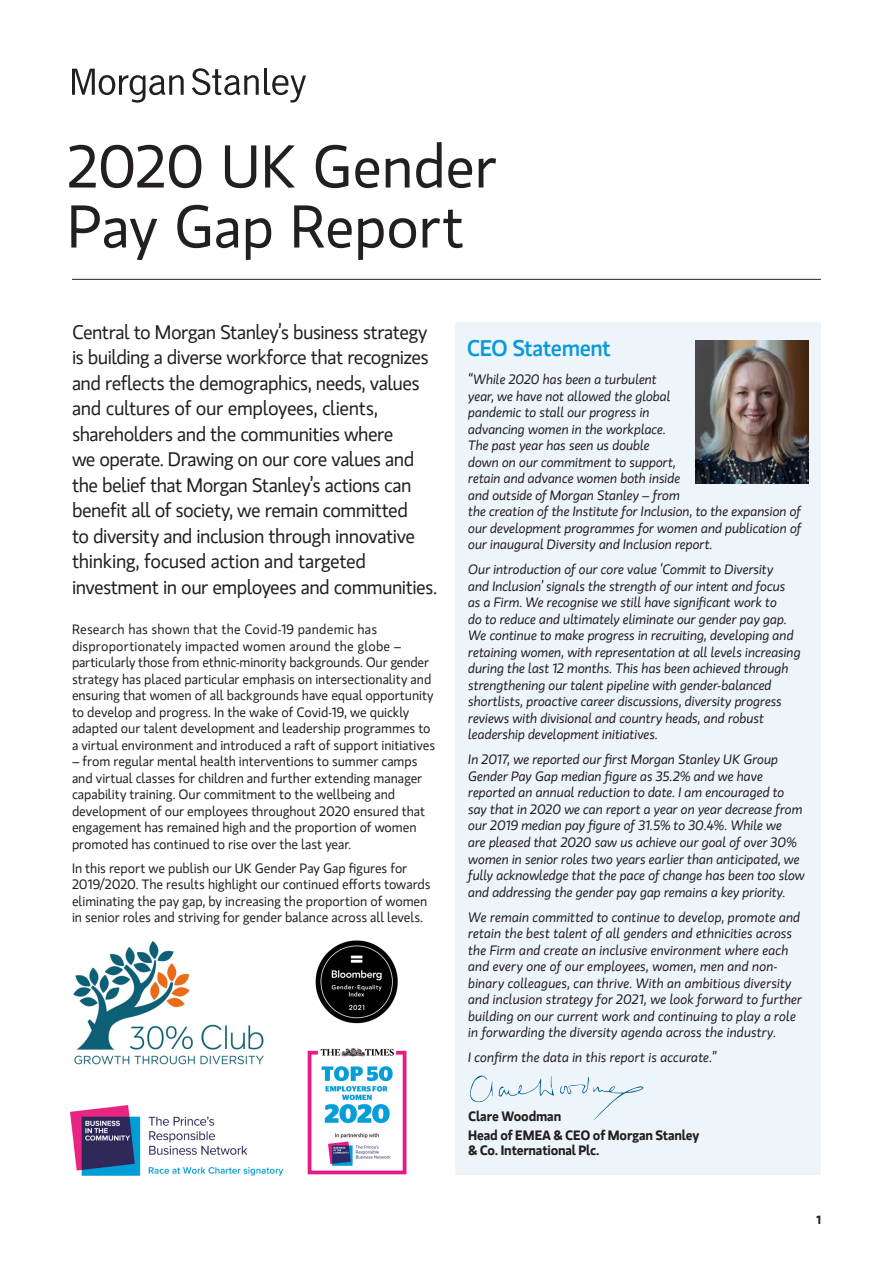
<style>
.page{position:relative;width:893px;height:1263px;background:#fff}
.page>*{position:absolute;margin:0;border:0;box-sizing:border-box;transform-origin:0 0}
.Title__48{font:60px/60px "MS Gloriola II Std";letter-spacing:-.01em;color:#231f20}
.Body__G-Lt{font:500 22.5px "MS Gloriola II Std";letter-spacing:-.025em;color:#089ad9}
.Intro_G_14{font:19.5px/25.5px "MS Gloriola II Std";letter-spacing:-.03em;color:#231f20}
.Body_Italic_Space_Be{font:italic 13.5px/16.5px "MS Gloriola II Std";letter-spacing:-.01em;color:#231f20}
.Body{font:13.5px/16.5px "MS Gloriola II Std";letter-spacing:-.005em;color:#231f20}
.Body-2{font:700 13.5px/15px "MS Gloriola II Std";letter-spacing:-.015em;color:#231f20}
.Page_Numbers{font:700 12px "MS Gloriola II Std";color:#231f20}
</style>
<div class="page">
<hr style="left:72px;top:279px;width:749px;height:1px;background:#231f20">
<svg style="left:192px;top:68px;width:114px;height:35px"></svg>
<svg style="left:72px;top:69px;width:112px;height:34px"></svg>
<div style="left:455px;top:322px;width:366px;height:852px;background:#edf5fb"></div>
<img style="left:695px;top:340px;width:113px;height:144px">
<svg style="left:560px;top:1077px;width:83px;height:43px"></svg>
<svg style="left:470px;top:1075px;width:84px;height:27px"></svg>
<img style="left:73px;top:941px;width:191px;height:124px">
<img style="left:307px;top:1047px;width:100px;height:128px">
<img style="left:315px;top:940px;width:83px;height:84px">
<img style="left:70px;top:1105px;width:214px;height:70px">
<p class="Title__48" style="left:67px;top:135px;width:431px">2020 UK Gender<br>Pay Gap Report</p>
<p class="Intro_G_14" style="left:72px;top:319px;width:367px">Central to Morgan Stanley’s business strategy is building a diverse workforce that recognizes and reflects the demographics, needs, values and cultures of our employees, clients, shareholders and the communities where<br>we operate. Drawing on our core values and the belief that Morgan Stanley’s actions can benefit all of society, we remain committed<br>to diversity and inclusion through innovative thinking, focused action and targeted investment in our employees and communities.</p>
<p class="Body" style="left:72px;top:621px;width:365px">Research has shown that the Covid-19 pandemic has disproportionately impacted women around the globe – particularly those from ethnic-minority backgrounds. Our gender strategy has placed particular emphasis on intersectionality and ensuring that women of all backgrounds have equal opportunity to develop and progress. In the wake of Covid-19, we quickly adapted our talent development and leadership programmes to a virtual environment and introduced a raft of support initiatives</p>
<p class="Body" style="left:72px;top:753px;width:355px">– from regular mental health interventions to summer camps and virtual classes for children and further extending manager capability training. Our commitment to the wellbeing and development of our employees throughout 2020 ensured that engagement has remained high and the proportion of women promoted has continued to rise over the last year.</p>
<p class="Body" style="left:72px;top:859px;width:360px">In this report we publish our UK Gender Pay Gap figures for 2019/2020. The results highlight our continued efforts towards eliminating the pay gap, by increasing the proportion of women in senior roles and striving for gender balance across all levels.</p>
<p class="Body__G-Lt" style="left:467px;top:332px;width:146px">CEO Statement</p>
<p class="Body_Italic_Space_Be" style="left:468px;top:371px;width:335px">“While 2020 has been a turbulent<br>year, we have not allowed the global<br>pandemic to stall our progress in<br>advancing women in the workplace.<br>The past year has seen us double<br>down on our commitment to support,<br>retain and advance women both inside<br>and outside of Morgan Stanley – from<br>the creation of the Institute for Inclusion, to the expansion of our development programmes for women and publication of our inaugural Diversity and Inclusion report.</p>
<p class="Body_Italic_Space_Be" style="left:468px;top:561px;width:334px">Our introduction of our core value ‘Commit to Diversity<br>and Inclusion’ signals the strength of our intent and focus as a Firm. We recognise we still have significant work to<br>do to reduce and ultimately eliminate our gender pay gap.<br>We continue to make progress in recruiting, developing and retaining women, with representation at all levels increasing during the last 12 months. This has been achieved through strengthening our talent pipeline with gender-balanced shortlists, proactive career discussions, diversity progress reviews with divisional and country heads, and robust leadership development initiatives.</p>
<p class="Body_Italic_Space_Be" style="left:468px;top:751px;width:338px">In 2017, we reported our first Morgan Stanley UK Group Gender Pay Gap median figure as 35.2% and we have reported an annual reduction to date. I am encouraged to say that in 2020 we can report a year on year decrease from our 2019 median pay figure of 31.5% to 30.4%. While we<br>are pleased that 2020 saw us achieve our goal of over 30% women in senior roles two years earlier than anticipated, we fully acknowledge that the pace of change has been too slow and addressing the gender pay gap remains a key priority.</p>
<p class="Body_Italic_Space_Be" style="left:468px;top:908px;width:335px">We remain committed to continue to develop, promote and retain the best talent of all genders and ethnicities across the Firm and create an inclusive environment where each and every one of our employees, women, men and non&shy;binary colleagues, can thrive. With an ambitious diversity and inclusion strategy for 2021, we look forward to further building on our current work and continuing to play a role in forwarding the diversity agenda across the industry.</p>
<p class="Body_Italic_Space_Be" style="left:468px;top:1049px;width:249px">I confirm the data in this report is accurate.”</p>
<p class="Body-2" style="left:468px;top:1108px;width:95px">Clare Woodman</p>
<p class="Body-2" style="left:468px;top:1127px;width:233px">Head of EMEA &amp; CEO of Morgan Stanley &amp; Co. International Plc.</p>
<p class="Page_Numbers" style="left:816px;top:1211px;width:6px">1</p>
</div>
